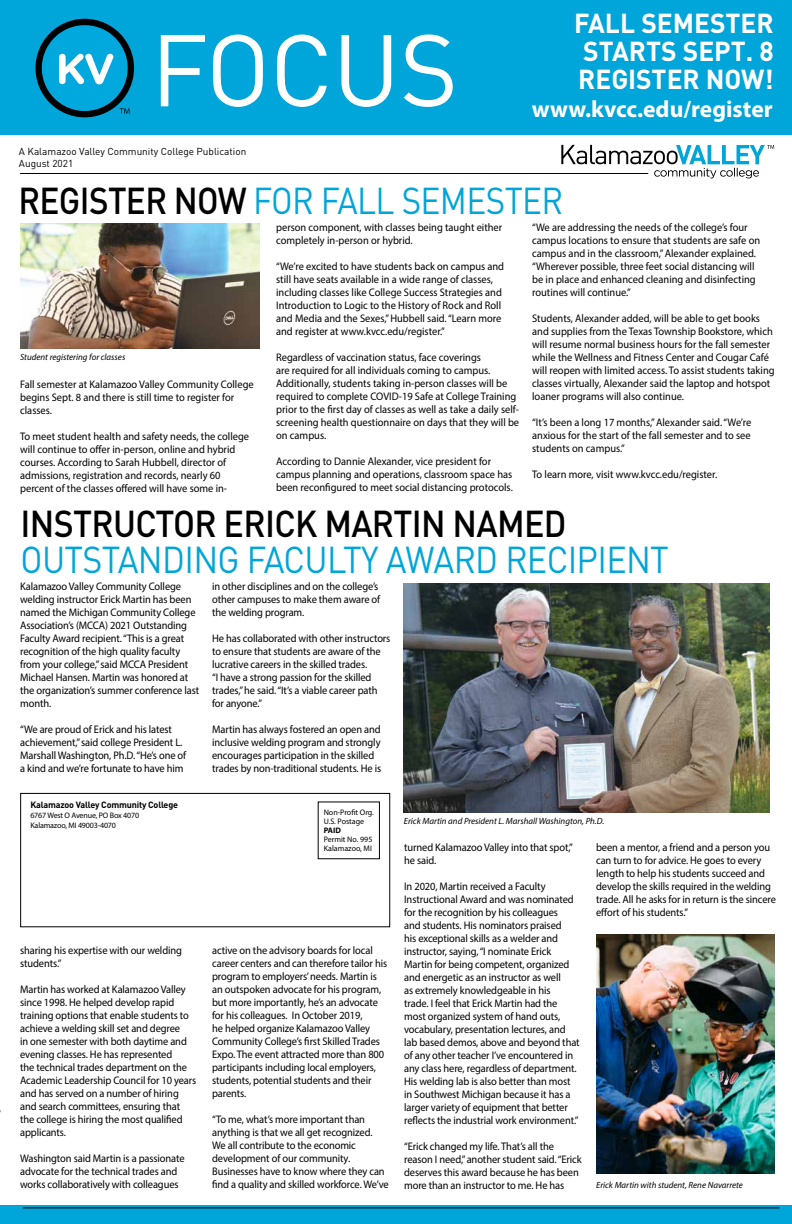
<style>
.page{position:relative;width:792px;height:1224px;background:#fff}
.page>*{position:absolute;margin:0;border:0;box-sizing:border-box;transform-origin:0 0}
.t1{font:100px "DIN Pro";letter-spacing:-.01em;color:#fff}
.t2{font:37px "DIN Pro";letter-spacing:-.02em;color:#00a5da;scale:.92 1}
.t3{font:37px "DIN Pro";letter-spacing:-.02em;color:#00a5da;scale:.9 1}
.t4{font:500 37px "DIN Pro";letter-spacing:-.02em;color:#000;scale:.92 1}
.t5{font:700 27.1px/28.3px "DIN Pro";color:#fff;text-align:justify}
.t6{font:700 23.5px "Myriad Pro";color:#fff}
.t7{font:11px/13px "Myriad Pro";letter-spacing:-.01em;color:#000;scale:.95 1}
.t8{font:10px/12px "DIN Pro";color:#000}
.t9{font:italic 9px "Myriad Pro";color:#000}
.t10{font:700 9px "DIN Pro";letter-spacing:-.02em;color:#000}
.t11{font:8px/9px "Myriad Pro";color:#000}
.t12{font:8px/10px "Myriad Pro";letter-spacing:-.02em;color:#000}
.t13{font:700 8px "Myriad Pro";color:#000}
.s1{font-weight:500;color:#000}
</style>
<div class="page">
<div style="left:0;top:0;width:792px;height:134px;background:#00a5da"></div>
<hr style="left:20px;top:173px;width:628px;height:1px;background:#000">
<svg style="left:561px;top:145px;width:213px;height:34px"></svg>
<svg style="left:36px;top:20px;width:97px;height:97px"></svg>
<div style="left:20px;top:793px;width:370px;height:134px;border:1px solid #000"></div>
<div style="left:0;top:1206px;width:792px;height:18px;background:#00a5da"></div>
<hr style="left:23px;top:1207px;width:756px;height:1px;background:#000">
<img style="left:404px;top:583px;width:366px;height:230px">
<img style="left:20px;top:223px;width:239px;height:125px">
<img style="left:596px;top:935px;width:179px;height:239px">
<h1 class="t1" style="left:151px;top:2px;width:309px">FOCUS</h1>
<p class="t8" style="left:19px;top:145px;width:229px">A Kalamazoo Valley Community College Publication<br>August 2021</p>
<h3 class="t5" style="left:574px;top:8px;width:201px">FALL SEMESTER STARTS SEPT. 8<br>REGISTER NOW!</h3>
<h3 class="t6" style="left:532px;top:93px;width:242px">www.kvcc.edu/register</h3>
<h2 class="t3" style="left:18px;top:176px;width:607px"><span class="s1">REGISTER NOW</span> FOR FALL SEMESTER</h2>
<p class="t9" style="left:20px;top:352px;width:107px">Student registering for classes</p>
<p class="t7" style="left:20px;top:377px;width:247px">Fall semester at Kalamazoo Valley Community College begins Sept. 8 and there is still time to register for classes.</p>
<p class="t7" style="left:20px;top:429px;width:243px">To meet student health and safety needs, the college will continue to offer in-person, online and hybrid courses. According to Sarah Hubbell, director of admissions, registration and records, nearly 60 percent of the classes offered will have some in-</p>
<p class="t7" style="left:276px;top:221px;width:240px">person component, with classes being taught either completely in-person or hybrid.</p>
<p class="t7" style="left:276px;top:260px;width:242px">“We’re excited to have students back on campus and still have seats available in a wide range of classes, including classes like College Success Strategies and Introduction to Logic to the History of Rock and Roll and Media and the Sexes,” Hubbell said. “Learn more and register at www.kvcc.edu/register.”</p>
<p class="t7" style="left:276px;top:351px;width:257px">Regardless of vaccination status, face coverings<br>are required for all individuals coming to campus.<br>Additionally, students taking in-person classes will be required to complete COVID-19 Safe at College Training prior to the first day of classes as well as take a daily self&shy;screening health questionnaire on days that they will be on campus.</p>
<p class="t7" style="left:276px;top:455px;width:251px">According to Dannie Alexander, vice president for campus planning and operations, classroom space has been reconfigured to meet social distancing protocols.</p>
<p class="t7" style="left:532px;top:221px;width:242px">“We are addressing the needs of the college’s four campus locations to ensure that students are safe on campus and in the classroom,” Alexander explained. “Wherever possible, three feet social distancing will be in place and enhanced cleaning and disinfecting routines will continue.”</p>
<p class="t7" style="left:532px;top:312px;width:257px">Students, Alexander added, will be able to get books and supplies from the Texas Township Bookstore, which will resume normal business hours for the fall semester while the Wellness and Fitness Center and Cougar Café will reopen with limited access. To assist students taking classes virtually, Alexander said the laptop and hotspot loaner programs will also continue.</p>
<p class="t7" style="left:532px;top:416px;width:232px;text-align:justify">“It’s been a long 17 months,” Alexander said. “We’re anxious for the start of the fall semester and to see students on campus.”</p>
<p class="t7" style="left:532px;top:468px;width:196px">To learn more, visit www.kvcc.edu/register.</p>
<h2 class="t4" style="left:21px;top:498px;width:595px">INSTRUCTOR ERICK MARTIN NAMED</h2>
<h2 class="t2" style="left:21px;top:534px;width:706px">OUTSTANDING FACULTY AWARD RECIPIENT</h2>
<p class="t7" style="left:20px;top:579px;width:190px">Kalamazoo Valley Community College welding instructor Erick Martin has been named the Michigan Community College Association’s (MCCA) 2021 Outstanding Faculty Award recipient. “This is a great recognition of the high quality faculty from your college,” said MCCA President Michael Hansen. Martin was honored at the organization’s summer conference last month.</p>
<p class="t7" style="left:20px;top:722px;width:176px">“We are proud of Erick and his latest achievement,” said college President L.<br>Marshall Washington, Ph.D. “He’s one of a kind and we’re fortunate to have him</p>
<p class="t10" style="left:30px;top:798px;width:149px">Kalamazoo Valley Community College</p>
<p class="t12" style="left:30px;top:810px;width:110px">6767 West O Avenue, PO Box 4070<br>Kalamazoo, MI 49003-4070</p>
<p class="t7" style="left:212px;top:579px;width:178px">in other disciplines and on the college’s other campuses to make them aware of the welding program.</p>
<p class="t7" style="left:212px;top:631px;width:189px">He has collaborated with other instructors to ensure that students are aware of the lucrative careers in the skilled trades.<br>“I have a strong passion for the skilled trades,” he said. “It’s a viable career path for anyone.”</p>
<p class="t7" style="left:212px;top:722px;width:179px">Martin has always fostered an open and inclusive welding program and strongly encourages participation in the skilled trades by non-traditional students. He is</p>
<p class="t11" style="left:324px;top:808px;width:52px">Non-Profit Org.<br>U.S. Postage</p>
<p class="t13" style="left:324px;top:825px;width:19px">PAID</p>
<p class="t11" style="left:324px;top:835px;width:50px">Permit No. 995<br>Kalamazoo, MI</p>
<p class="t7" style="left:20px;top:943px;width:172px">sharing his expertise with our welding students.”</p>
<p class="t7" style="left:20px;top:982px;width:187px">Martin has worked at Kalamazoo Valley since 1998. He helped develop rapid training options that enable students to achieve a welding skill set and degree<br>in one semester with both daytime and evening classes. He has represented<br>the technical trades department on the Academic Leadership Council for 10 years and has served on a number of hiring and search committees, ensuring that the college is hiring the most qualified applicants.</p>
<p class="t7" style="left:20px;top:1151px;width:175px">Washington said Martin is a passionate advocate for the technical trades and works collaboratively with colleagues</p>
<p class="t7" style="left:212px;top:943px;width:186px">active on the advisory boards for local career centers and can therefore tailor his program to employers’ needs. Martin is an outspoken advocate for his program, but more importantly, he’s an advocate for his colleagues. In October 2019,<br>he helped organize Kalamazoo Valley Community College’s first Skilled Trades Expo. The event attracted more than 800 participants including local employers, students, potential students and their parents.</p>
<p class="t7" style="left:212px;top:1113px;width:187px">“To me, what’s more important than anything is that we all get recognized.<br>We all contribute to the economic development of our community.<br>Businesses have to know where they can find a quality and skilled workforce. We’ve</p>
<p class="t9" style="left:404px;top:815px;width:202px">Erick Martin and President L. Marshall Washington, Ph.D.</p>
<p class="t7" style="left:404px;top:840px;width:179px">turned Kalamazoo Valley into that spot,” he said.</p>
<p class="t7" style="left:404px;top:879px;width:186px">In 2020, Martin received a Faculty Instructional Award and was nominated for the recognition by his colleagues<br>and students. His nominators praised<br>his exceptional skills as a welder and instructor, saying, “I nominate Erick Martin for being competent, organized and energetic as an instructor as well<br>as extremely knowledgeable in his<br>trade. I feel that Erick Martin had the most organized system of hand outs, vocabulary, presentation lectures, and lab based demos, above and beyond that of any other teacher I’ve encountered in any class here, regardless of department.<br>His welding lab is also better than most in Southwest Michigan because it has a larger variety of equipment that better reflects the industrial work environment.”</p>
<p class="t7" style="left:404px;top:1139px;width:188px">“Erick changed my life. That’s all the reason I need,” another student said. “Erick deserves this award because he has been more than an instructor to me. He has</p>
<p class="t7" style="left:596px;top:841px;width:191px">been a mentor, a friend and a person you can turn to for advice. He goes to every length to help his students succeed and develop the skills required in the welding trade. All he asks for in return is the sincere effort of his students.”</p>
<p class="t9" style="left:596px;top:1179px;width:148px">Erick Martin with student, Rene Navarrete</p>
</div>
